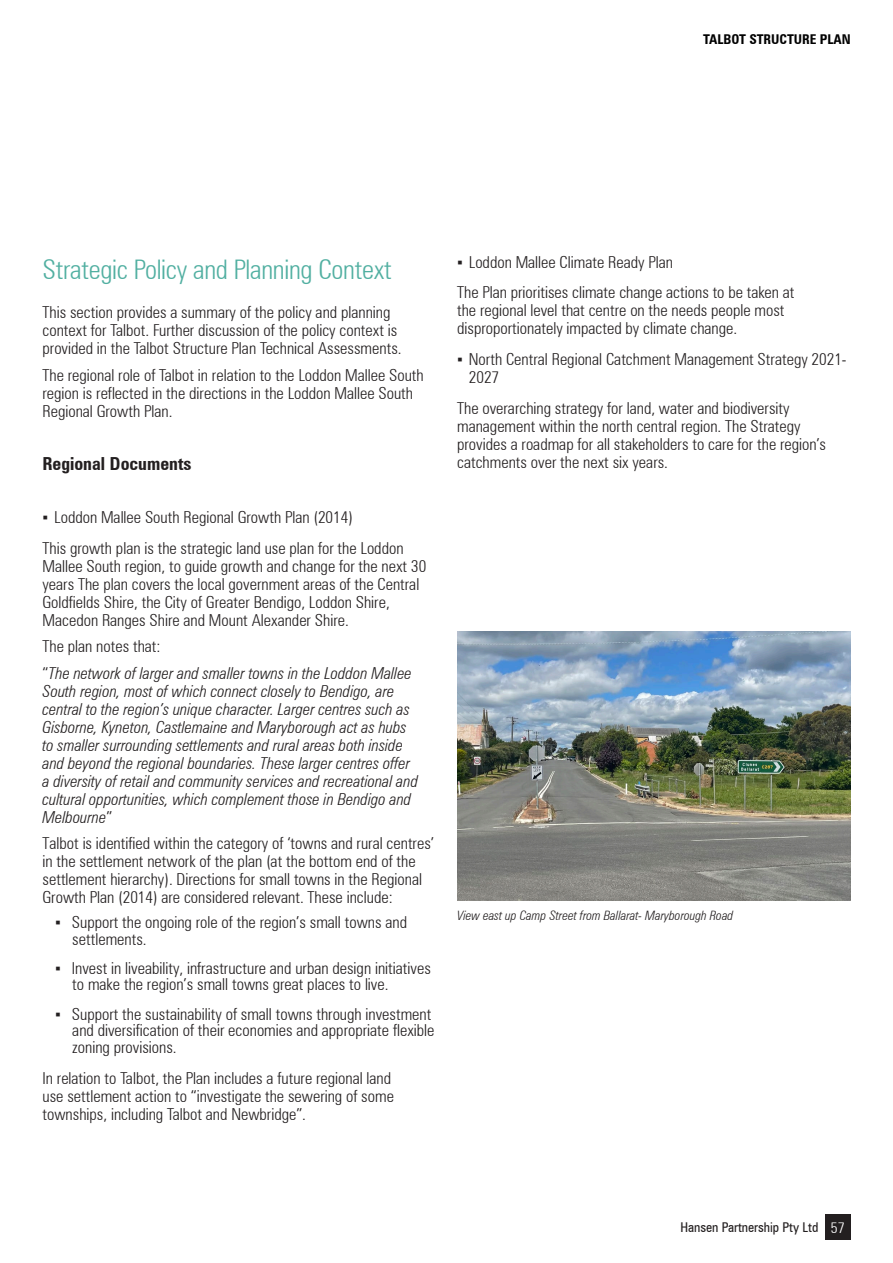
<style>
.page{position:relative;width:893px;height:1263px;background:#fff}
.page>*{position:absolute;margin:0;border:0;box-sizing:border-box;transform-origin:0 0}
.Heading_1{font:300 condensed 27px "Zurich BT";letter-spacing:-.01em;color:#51afa1}
.Numbers{font:700 condensed 18px "Zurich BT";color:#231f20}
.Numbers-2{font:300 condensed 16.5px/18px "Zurich BT";color:#231f20}
.Numbers-3{font:italic 300 condensed 16.5px/18px "Zurich BT";color:#231f20}
.Body{font:300 condensed 16.5px/18px "Zurich BT";color:#231f20}
.t1{font:condensed 13.5px "Zurich BT";color:#231f20}
.t2{font:700 condensed 13.5px "Zurich BT";color:#000}
.t3{font:italic 300 condensed 12.9px "Zurich BT";color:#231f20}
.s1{font-family:"Arial Narrow";font-weight:400;font-stretch:normal}
.s2{font-style:normal}
.s3{font-weight:300;font-size:15px;color:#fff}
</style>
<div class="page">
<div style="left:825px;top:1214px;width:25px;height:26px;background:#231f20"></div>
<img style="left:457px;top:631px;width:393px;height:269px">
<p class="t2" style="left:703px;top:31px;width:149px">TALBOT STRUCTURE PLAN</p>
<p class="Heading_1" style="left:43px;top:253px;width:351px">Strategic Policy and Planning Context</p>
<p class="Numbers-2" style="left:43px;top:303px;width:361px">This section provides a summary of the policy and planning context for Talbot. Further discussion of the policy context is provided in the Talbot Structure Plan Technical Assessments.</p>
<p class="Numbers-2" style="left:43px;top:366px;width:383px">The regional role of Talbot in relation to the Loddon Mallee South region is reflected in the directions in the Loddon Mallee South<br>Regional Growth Plan.</p>
<p class="Numbers" style="left:43px;top:452px;width:151px">Regional Documents</p>
<p class="Numbers-2" style="left:43px;top:508px;width:312px"><span class="s1">▪</span> Loddon Mallee South Regional Growth Plan (2014)</p>
<p class="Numbers-2" style="left:43px;top:539px;width:385px">This growth plan is the strategic land use plan for the Loddon Mallee South region, to guide growth and change for the next 30 years The plan covers the local government areas of the Central Goldfields Shire, the City of Greater Bendigo, Loddon Shire, Macedon Ranges Shire and Mount Alexander Shire.</p>
<p class="Numbers-2" style="left:43px;top:637px;width:120px">The plan notes that:</p>
<p class="Numbers-3" style="left:43px;top:664px;width:377px"><span class="s2">“</span>The network of larger and smaller towns in the Loddon Mallee South region, most of which connect closely to Bendigo, are central to the region’s unique character. Larger centres such as Gisborne, Kyneton, Castlemaine and Maryborough act as hubs to smaller surrounding settlements and rural areas both inside and beyond the regional boundaries. These larger centres offer a diversity of retail and community services and recreational and cultural opportunities, which complement those in Bendigo and Melbourne<span class="s2">”</span></p>
<p class="Numbers-2" style="left:43px;top:834px;width:393px">Talbot is identified within the category of ‘towns and rural centres’ in the settlement network of the plan (at the bottom end of the settlement hierarchy). Directions for small towns in the Regional Growth Plan (2014) are considered relevant. These include:</p>
<p class="Numbers-2" style="left:72px;top:914px;width:336px;line-height:16.5px;text-indent:-17px"><span class="s1">▪</span> Support the ongoing role of the region’s small towns and settlements.</p>
<p class="Numbers-2" style="left:72px;top:960px;width:360px;line-height:16.5px;text-indent:-17px"><span class="s1">▪</span> Invest in liveability, infrastructure and urban design initiatives to make the region’s small towns great places to live.</p>
<p class="Numbers-2" style="left:72px;top:1005px;width:364px;line-height:16.5px;text-indent:-17px"><span class="s1">▪</span> Support the sustainability of small towns through investment and diversification of their economies and appropriate flexible zoning provisions.</p>
<p class="Numbers-2" style="left:43px;top:1068px;width:353px">In relation to Talbot, the Plan includes a future regional land use settlement action to “investigate the sewering of some townships, including Talbot and Newbridge”.</p>
<p class="Numbers-2" style="left:457px;top:253px;width:217px"><span class="s1">▪</span> Loddon Mallee Climate Ready Plan</p>
<p class="Body" style="left:457px;top:283px;width:339px">The Plan prioritises climate change actions to be taken at the regional level that centre on the needs people most disproportionately impacted by climate change.</p>
<p class="Numbers-2" style="left:469px;top:350px;width:379px;text-indent:-12px"><span class="s1">▪</span> North Central Regional Catchment Management Strategy 2021-<br>2027</p>
<p class="Body" style="left:457px;top:399px;width:371px">The overarching strategy for land, water and biodiversity management within the north central region. The Strategy provides a roadmap for all stakeholders to care for the region’s catchments over the next six years.</p>
<p class="t3" style="left:457px;top:907px;width:278px">View east up Camp Street from Ballarat- Maryborough Road</p>
<p class="t1" style="left:680px;top:1219px;width:166px">Hansen Partnership Pty Ltd <span class="s3">57</span></p>
</div>
